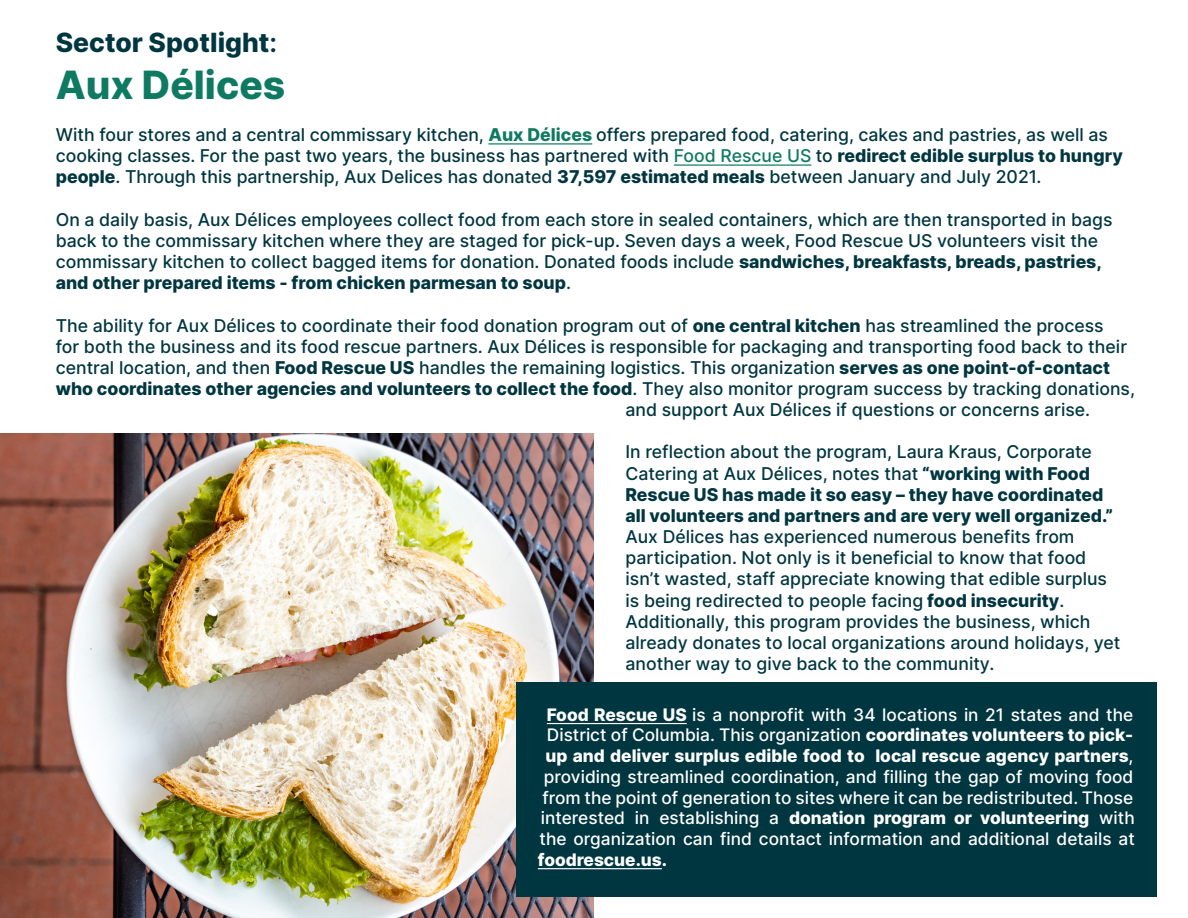
<style>
.page{position:relative;width:1188px;height:918px;background:#fff}
.page>*{position:absolute;margin:0;border:0;box-sizing:border-box;transform-origin:0 0}
.t1{font:800 39px "Inter";color:#0e7a62}
.t2{font:800 26.4px "Inter";color:#003640}
.t3{font:500 17.7px/21.1px "Inter";color:#003640}
.t4{font:800 17.7px "Inter";color:#003640}
.t5{font:500 17.25px "Inter";color:#fff}
.t6{font:800 17.25px "Inter";color:#fff}
.s1{font-weight:600}
.s2{font-weight:800;color:#0e7a62}
.s3{color:#0e7a62}
.s4{font-weight:800}
.s5{font-weight:500}
</style>
<div class="page">
<hr style="left:488px;top:143px;width:104px;height:2px;background:#0e7a62">
<hr style="left:674px;top:164px;width:137px;height:2px;background:#0e7a62">
<img style="left:0;top:434px;width:594px;height:484px">
<div style="left:517px;top:682px;width:640px;height:214px;background:#003640"></div>
<hr style="left:547px;top:723px;width:140px;height:1px;background:#fff">
<hr style="left:538px;top:868px;width:124px;height:1px;background:#fff">
<p class="t2" style="left:56px;top:22px;width:223px">Sector Spotlight<span class="s1">:</span></p>
<p class="t1" style="left:56px;top:55px;width:231px">Aux Délices</p>
<p class="t3" style="left:56px;top:124px;width:1069px">With four stores and a central commissary kitchen, <span class="s2">Aux Délices</span> offers prepared food, catering, cakes and pastries, as well as cooking classes. For the past two years, the business has partnered with <span class="s3">Food Rescue US</span> to <span class="s4">redirect edible surplus to hungry people</span>. Through this partnership, Aux Delices has donated <span class="s4">37,597 estimated meals</span> between January and July 2021.</p>
<p class="t3" style="left:56px;top:208px;width:1058px">On a daily basis, Aux Délices employees collect food from each store in sealed containers, which are then transported in bags back to the commissary kitchen where they are staged for pick-up. Seven days a week, Food Rescue US volunteers visit the commissary kitchen to collect bagged items for donation. Donated foods include <span class="s4">sandwiches, breakfasts, breads, pastries, and other prepared items - from chicken parmesan to soup</span>.</p>
<p class="t3" style="left:56px;top:314px;width:1049px">The ability for Aux Délices to coordinate their food donation program out of <span class="s4">one central kitchen</span> has streamlined the process</p>
<p class="t3" style="left:56px;top:335px;width:1073px">for both the business and its food rescue partners. Aux Délices is responsible for packaging and transporting food back to their</p>
<p class="t3" style="left:56px;top:356px;width:1056px">central location, and then <span class="s4">Food Rescue US</span> handles the remaining logistics. This organization <span class="s4">serves as one point-of-contact</span></p>
<p class="t4" style="left:56px;top:375px;width:1081px">who coordinates other agencies and volunteers to collect the food<span class="s5">. They also monitor program success by tracking donations,</span></p>
<p class="t3" style="left:625px;top:399px;width:466px">and support Aux Délices if questions or concerns arise.</p>
<p class="t3" style="left:625px;top:441px;width:496px">In reflection about the program, Laura Kraus, Corporate Catering at Aux Délices, notes that <span class="s4">“working with Food Rescue US has made it so easy – they have coordinated all volunteers and partners and are very well organized.” </span>Aux Délices has experienced numerous benefits from participation. Not only is it beneficial to know that food isn’t wasted, staff appreciate knowing that edible surplus is being redirected to people facing <span class="s4">food insecurity</span>.<br>Additionally, this program provides the business, which already donates to local organizations around holidays, yet another way to give back to the community.</p>
<p class="t5" style="left:547px;top:702px;width:588px"><span class="s4">Food Rescue US</span> is a nonprofit with 34 locations in 21 states and the</p>
<p class="t5" style="left:547px;top:723px;width:588px">District of Columbia. This organization <span class="s4">coordinates volunteers to pick-</span></p>
<p class="t6" style="left:545px;top:743px;width:590px">up and deliver surplus edible food to local rescue agency partners<span class="s5">,</span></p>
<p class="t5" style="left:544px;top:764px;width:591px">providing streamlined coordination, and filling the gap of moving food</p>
<p class="t5" style="left:542px;top:785px;width:592px">from the point of generation to sites where it can be redistributed. Those</p>
<p class="t5" style="left:541px;top:805px;width:596px">interested in establishing a <span class="s4">donation program or volunteering</span> with</p>
<p class="t5" style="left:539px;top:826px;width:597px">the organization can find contact information and additional details at</p>
<p class="t6" style="left:538px;top:847px;width:131px">foodrescue.us.</p>
</div>
